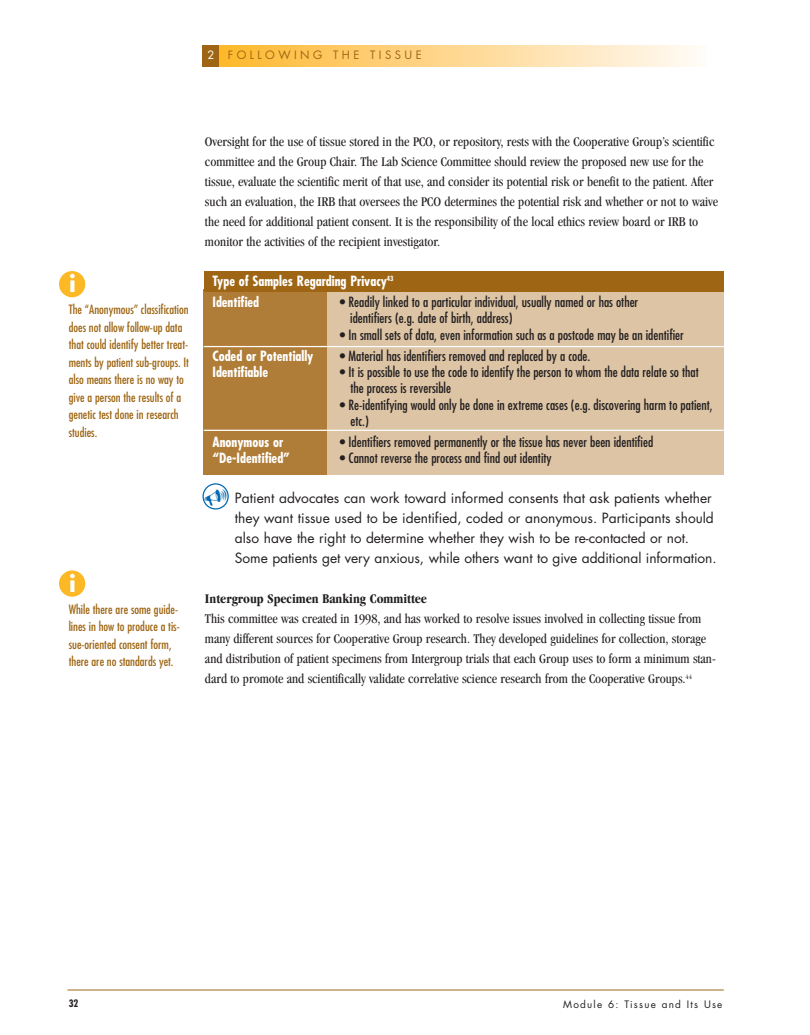
<style>
.page{position:relative;width:810px;height:1035px;background:#fff}
.page>*{position:absolute;margin:0;border:0;box-sizing:border-box;transform-origin:0 0}
.t1{font:700 22.5px "Futura";color:#fff}
.t2{font:condensed 13.75px/20px "Garamond";color:#231f20}
.t3{font:condensed 13.75px/16.2px "Futura";color:#231f20}
.t4{font:13.75px/20px "Futura";color:#231f20}
.t5{font:700 condensed 13.75px/21.2px "Futura";color:#fff}
.t6{font:700 condensed 13.75px "Garamond";color:#231f20}
.t7{font:condensed 12.5px/17.5px "Futura";color:#9e6614}
.t8{font:11.25px "Futura";letter-spacing:.31em;color:#9e6614}
.t9{font:10px "Futura";letter-spacing:.125em;color:#231f20}
.t10{font:700 condensed 10px "Futura";color:#231f20}
.s1{color:#fff}
</style>
<div class="page">
<div style="left:323px;top:289px;width:401px;height:186px;background:#dcc4a5"></div>
<div style="left:204px;top:289px;width:123px;height:186px;background:#b07d39"></div>
<div style="left:204px;top:271px;width:520px;height:21px;background:#9e6614"></div>
<hr style="left:68px;top:990px;width:656px;height:1px;background:#9e6614">
<div style="left:219px;top:45px;width:487px;height:21px;background:linear-gradient(to right,#feb82f,#fffbf8)"></div>
<div style="left:202px;top:45px;width:17px;height:21px;background:#9e6614"></div>
<div style="left:59px;top:271px;width:26px;height:26px;background:#fdb826;border-radius:50%"></div>
<div style="left:59px;top:570px;width:26px;height:27px;background:#fdb826;border-radius:50%"></div>
<hr style="left:204px;top:346px;width:520px;height:1px;background:#fff">
<hr style="left:204px;top:430px;width:520px;height:1px;background:#fff">
<svg style="left:202px;top:483px;width:27px;height:27px"></svg>
<p class="t8" style="left:207px;top:50px;width:216px"><span class="s1">2</span> FOLLOWING THE TISSUE</p>
<h1 class="t1" style="left:69px;top:274px;width:8px">i</h1>
<p class="t7" style="left:69px;top:302px;width:122px">The “Anonymous” classification does not allow follow-up data that could identify better treat&shy;ments by patient sub-groups. It also means there is no way to give a person the results of a genetic test done in research studies.</p>
<h1 class="t1" style="left:69px;top:573px;width:8px">i</h1>
<p class="t7" style="left:69px;top:601px;width:112px">While there are some guide&shy;lines in how to produce a tis&shy;sue-oriented consent form, there are no standards yet.</p>
<p class="t2" style="left:205px;top:133px;width:515px">Oversight for the use of tissue stored in the PCO, or repository, rests with the Cooperative Group’s scientific committee and the Group Chair. The Lab Science Committee should review the proposed new use for the tissue, evaluate the scientific merit of that use, and consider its potential risk or benefit to the patient. After such an evaluation, the IRB that oversees the PCO determines the potential risk and whether or not to waive the need for additional patient consent. It is the responsibility of the local ethics review board or IRB to monitor the activities of the recipient investigator.</p>
<p class="t5" style="left:212px;top:272px;width:183px">Type of Samples Regarding Privacy<sup>43<br></sup>Identified</p>
<p class="t3" style="left:350px;top:295px;width:290px;text-indent:-10px">• Readily linked to a particular individual, usually named or has other identifiers (e.g. date of birth, address)</p>
<p class="t3" style="left:340px;top:328px;width:345px">• In small sets of data, even information such as a postcode may be an identifier</p>
<p class="t5" style="left:212px;top:347px;width:103px">Coded or Potentially</p>
<p class="t3" style="left:340px;top:349px;width:252px">• Material has identifiers removed and replaced by a code.</p>
<p class="t5" style="left:212px;top:363px;width:57px">Identifiable</p>
<p class="t3" style="left:350px;top:365px;width:350px;text-indent:-10px">• It is possible to use the code to identify the person to whom the data relate so that the process is reversible</p>
<p class="t3" style="left:350px;top:398px;width:364px;text-indent:-10px">• Re-identifying would only be done in extreme cases (e.g. discovering harm to patient, etc.)</p>
<p class="t5" style="left:212px;top:433px;width:72px">Anonymous or</p>
<p class="t3" style="left:340px;top:435px;width:315px">• Identifiers removed permanently or the tissue has never been identified</p>
<p class="t5" style="left:212px;top:449px;width:79px">“De-Identified”</p>
<p class="t3" style="left:340px;top:451px;width:213px">• Cannot reverse the process and find out identity</p>
<p class="t4" style="left:235px;top:490px;width:483px">Patient advocates can work toward informed consents that ask patients whether they want tissue used to be identified, coded or anonymous. Participants should also have the right to determine whether they wish to be re-contacted or not.<br>Some patients get very anxious, while others want to give additional information.</p>
<p class="t6" style="left:205px;top:594px;width:224px">Intergroup Specimen Banking Committee</p>
<p class="t2" style="left:205px;top:610px;width:512px">This committee was created in 1998, and has worked to resolve issues involved in collecting tissue from many different sources for Cooperative Group research. They developed guidelines for collection, storage and distribution of patient specimens from Intergroup trials that each Group uses to form a minimum stan&shy;dard to promote and scientifically validate correlative science research from the Cooperative Groups.<sup>44</sup></p>
<p class="t10" style="left:69px;top:999px;width:11px">32</p>
<p class="t9" style="left:563px;top:999px;width:161px">Module 6: Tissue and Its Use</p>
</div>
